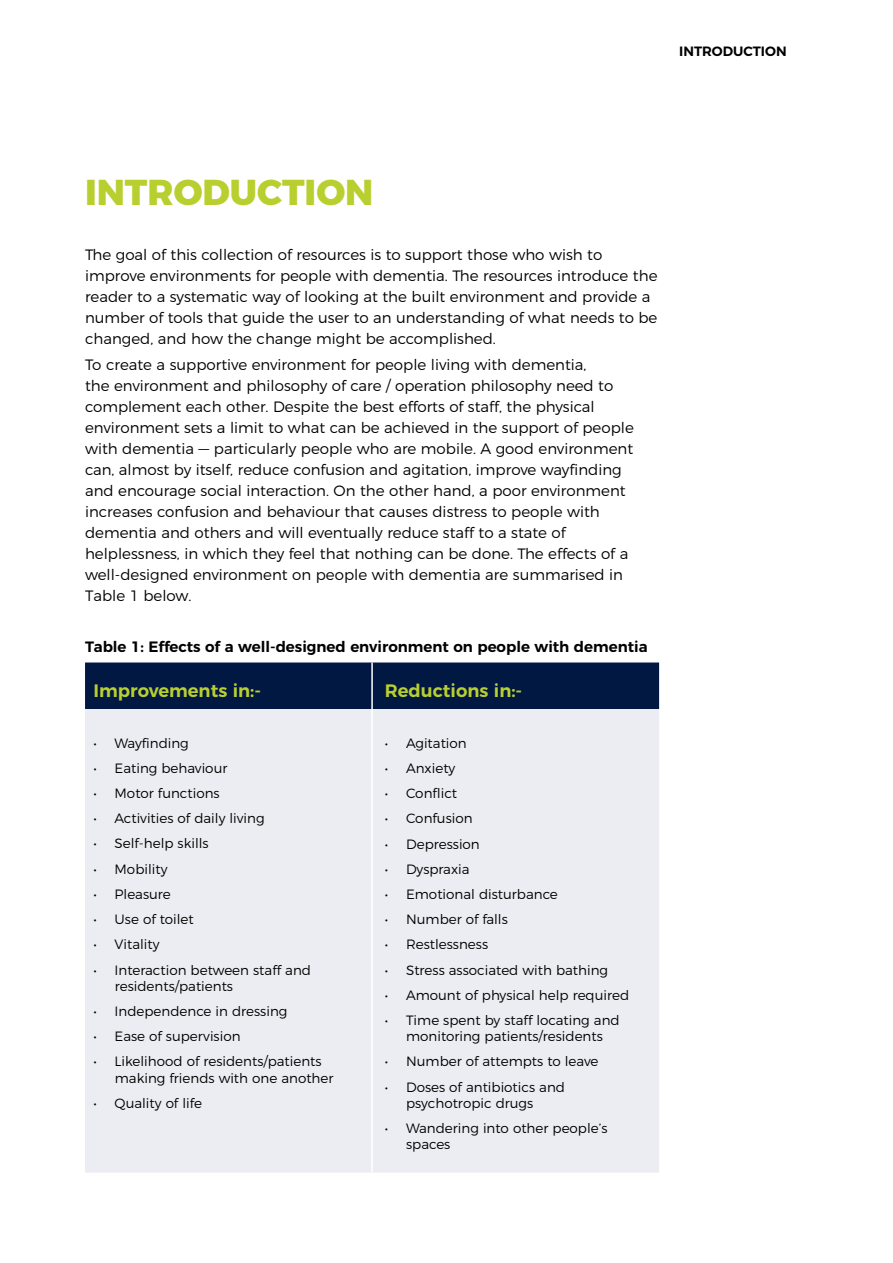
<style>
.page{position:relative;width:893px;height:1263px;background:#fff}
.page>*{position:absolute;margin:0;border:0;box-sizing:border-box;transform-origin:0 0}
.t1{font:800 36px "Montserrat";color:#b9cf30}
.t2{font:600 18px "Montserrat";color:#b9cf30}
.t3{font:300 15px/21px "Montserrat";color:#000}
.t4{font:600 15px "Montserrat";color:#000}
.t5{font:300 13.5px/16.2px "Montserrat";color:#000}
.t6{font:600 13.5px "Montserrat";color:#000}
</style>
<div class="page">
<div style="left:85px;top:662px;width:574px;height:47px;background:#001842"></div>
<div style="left:85px;top:709px;width:574px;height:463px;background:#ecedf3"></div>
<hr style="left:371px;top:662px;width:2px;height:47px;background:#fff">
<hr style="left:371px;top:709px;width:2px;height:463px;background:#fff">
<p class="t6" style="left:679px;top:40px;width:109px">INTRODUCTION</p>
<h1 class="t1" style="left:85px;top:162px;width:290px">INTRODUCTION</h1>
<p class="t3" style="left:85px;top:243px;width:574px">The goal of this collection of resources is to support those who wish to improve environments for people with dementia. The resources introduce the reader to a systematic way of looking at the built environment and provide a number of tools that guide the user to an understanding of what needs to be changed, and how the change might be accomplished.</p>
<p class="t3" style="left:85px;top:353px;width:550px">To create a supportive environment for people living with dementia,<br>the environment and philosophy of care / operation philosophy need to complement each other. Despite the best efforts of staff, the physical environment sets a limit to what can be achieved in the support of people with dementia — particularly people who are mobile. A good environment can, almost by itself, reduce confusion and agitation, improve wayfinding and encourage social interaction. On the other hand, a poor environment increases confusion and behaviour that causes distress to people with dementia and others and will eventually reduce staff to a state of helplessness, in which they feel that nothing can be done. The effects of a well-designed environment on people with dementia are summarised in Table 1 below.</p>
<p class="t4" style="left:85px;top:634px;width:564px">Table 1: Effects of a well-designed environment on people with dementia</p>
<p class="t2" style="left:94px;top:676px;width:169px">Improvements in:-</p>
<p class="t2" style="left:385px;top:676px;width:139px">Reductions in:-</p>
<p class="t5" style="left:94px;top:734px;width:97px">• Wayfinding</p>
<p class="t5" style="left:94px;top:759px;width:135px">• Eating behaviour</p>
<p class="t5" style="left:94px;top:784px;width:128px">• Motor functions</p>
<p class="t5" style="left:94px;top:809px;width:173px">• Activities of daily living</p>
<p class="t5" style="left:94px;top:834px;width:117px">• Self-help skills</p>
<p class="t5" style="left:94px;top:860px;width:75px">• Mobility</p>
<p class="t5" style="left:94px;top:885px;width:79px">• Pleasure</p>
<p class="t5" style="left:94px;top:910px;width:102px">• Use of toilet</p>
<p class="t5" style="left:94px;top:935px;width:68px">• Vitality</p>
<p class="t5" style="left:115px;top:960px;width:198px;text-indent:-21px">• Interaction between staff and residents/patients</p>
<p class="t5" style="left:94px;top:1002px;width:195px">• Independence in dressing</p>
<p class="t5" style="left:94px;top:1027px;width:148px">• Ease of supervision</p>
<p class="t5" style="left:115px;top:1052px;width:220px;text-indent:-21px">• Likelihood of residents/patients making friends with one another</p>
<p class="t5" style="left:94px;top:1094px;width:110px">• Quality of life</p>
<p class="t5" style="left:385px;top:734px;width:83px">• Agitation</p>
<p class="t5" style="left:385px;top:759px;width:72px">• Anxiety</p>
<p class="t5" style="left:385px;top:784px;width:74px">• Conflict</p>
<p class="t5" style="left:385px;top:809px;width:89px">• Confusion</p>
<p class="t5" style="left:385px;top:834px;width:96px">• Depression</p>
<p class="t5" style="left:385px;top:860px;width:86px">• Dyspraxia</p>
<p class="t5" style="left:385px;top:885px;width:175px">• Emotional disturbance</p>
<p class="t5" style="left:385px;top:910px;width:124px">• Number of falls</p>
<p class="t5" style="left:385px;top:935px;width:105px">• Restlessness</p>
<p class="t5" style="left:385px;top:960px;width:225px">• Stress associated with bathing</p>
<p class="t5" style="left:385px;top:986px;width:246px">• Amount of physical help required</p>
<p class="t5" style="left:385px;top:1011px;width:236px;text-align:center">• Time spent by staff locating and monitoring patients/residents</p>
<p class="t5" style="left:385px;top:1052px;width:215px">• Number of attempts to leave</p>
<p class="t5" style="left:406px;top:1077px;width:160px;text-indent:-21px">• Doses of antibiotics and psychotropic drugs</p>
<p class="t5" style="left:406px;top:1119px;width:203px;text-indent:-21px">• Wandering into other people’s spaces</p>
</div>
